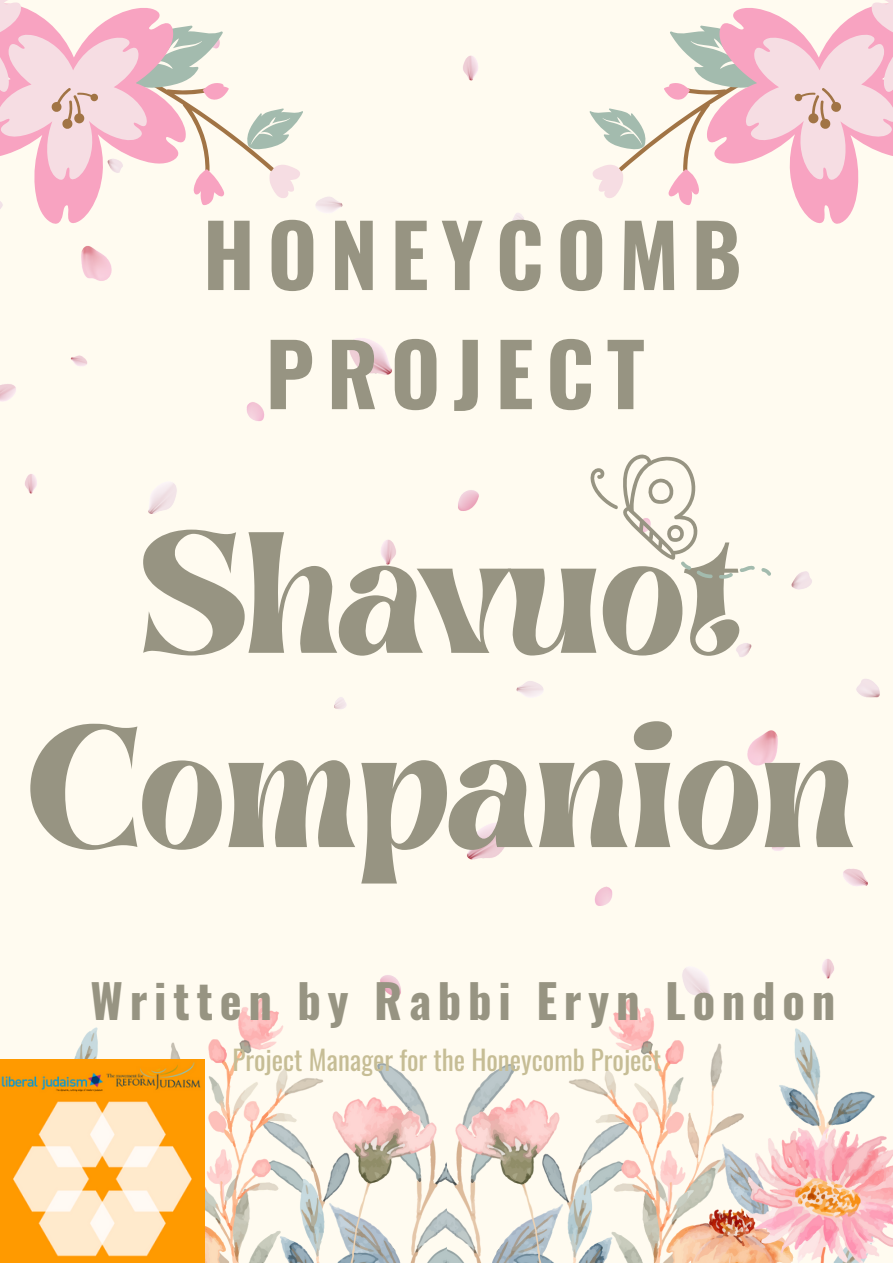
<style>
.page{position:relative;width:893px;height:1264px;background:#fff}
.page>*{position:absolute;margin:0;border:0;box-sizing:border-box;transform-origin:0 0}
.t1{font:138.75px "Brasika Display";color:#979482}
.t2{font:700 85.5px/119.1px "Oswald";letter-spacing:.145em;color:#979482;text-align:center}
.t3{font:700 46.5px "Oswald";letter-spacing:.145em;color:#979482}
.t4{font:27px "Oswald";color:#c6bd95}
</style>
<div class="page">
<div style="left:0;top:0;width:892px;height:1262px;background:#fffbf0"></div>
<img style="left:334px;top:539px;width:546px;height:459px">
<img style="left:0;top:55px;width:524px;height:459px">
<img style="left:74px;top:998px;width:818px;height:264px">
<svg style="left:0;top:0;width:300px;height:225px"></svg>
<svg style="left:592px;top:0;width:300px;height:224px"></svg>
<svg style="left:589px;top:454px;width:182px;height:125px"></svg>
<img style="left:0;top:1059px;width:204px;height:203px">
<p class="t2" style="left:203px;top:192px;width:540px">HONEYCOMB<br>PROJECT</p>
<p class="t1" style="left:140px;top:486px;width:602px">Shavuot</p>
<p class="t1" style="left:26px;top:681px;width:830px">Companion</p>
<p class="t3" style="left:90px;top:964px;width:746px">Written by Rabbi Eryn London</p>
<p class="t4" style="left:232px;top:1038px;width:430px">Project Manager for the Honeycomb Project</p>
</div>
